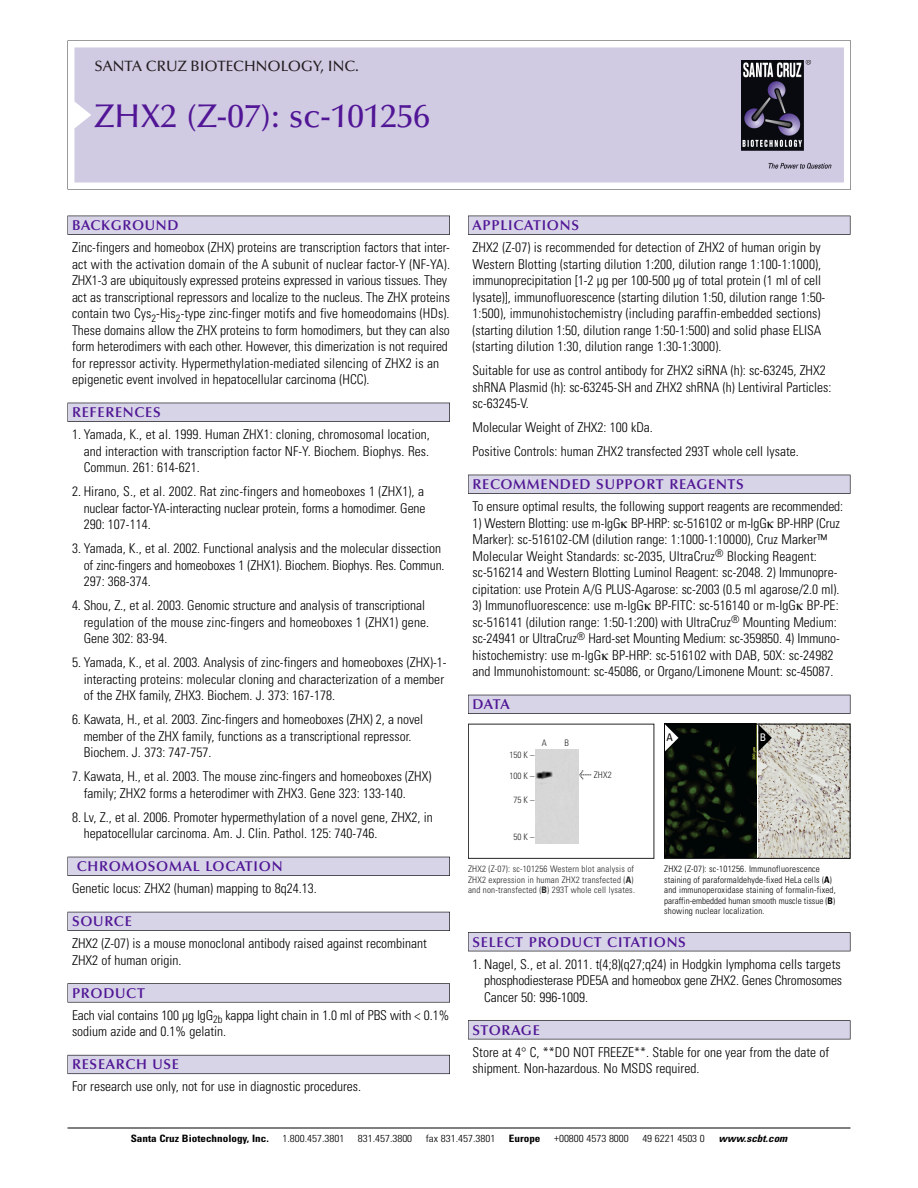
<style>
.page{position:relative;width:918px;height:1188px;background:#fff}
.page>*{position:absolute;margin:0;border:0;box-sizing:border-box;transform-origin:0 0}
.t1{font:500 33px "Optima";color:#511695}
.t2{font:500 15px "Optima";color:#231f20}
.t3{font:600 14.25px "Optima";letter-spacing:.05em;color:#511695}
.t4{font:300 condensed 13.5px/16.5px "Univers";color:#000}
.t5{font:condensed 10.5px "Univers";color:#000}
.t6{font:condensed 10.5px "Univers";color:#fff}
.t7{font:300 condensed 10.2px "Univers";color:#000;scale:1.1 1}
.t8{font:700 condensed 10.2px "Univers";color:#000;scale:1.1 1}
.t9{font:italic 700 condensed 10.2px "Univers";color:#000;scale:1.1 1}
.t10{font:300 condensed 9px/10.5px "Univers";letter-spacing:.02em;color:#000}
.t11{font:300 condensed 9px/10.5px "Univers";letter-spacing:.02em;color:#272526}
.s1{font-family:"Meta Plus";font-weight:400;font-stretch:normal;font-size:10.5px}
.s2{font-weight:700}
</style>
<div class="page">
<svg style="left:68px;top:40px;width:783px;height:149px"></svg>
<div style="left:74px;top:47px;width:770px;height:135px;background:#d1cae3"></div>
<img style="left:741px;top:60px;width:90px;height:108px">
<div style="left:68px;top:216px;width:382px;height:19px;background:#535256"></div>
<div style="left:68px;top:216px;width:381px;height:18px;background:#d7d4e8"></div>
<div style="left:68px;top:403px;width:382px;height:19px;background:#525156"></div>
<div style="left:68px;top:403px;width:381px;height:18px;background:#d7d4e8"></div>
<div style="left:68px;top:857px;width:382px;height:19px;background:#515057"></div>
<div style="left:68px;top:857px;width:381px;height:18px;background:#d7d4e8"></div>
<div style="left:68px;top:912px;width:382px;height:19px;background:#535259"></div>
<div style="left:68px;top:912px;width:381px;height:18px;background:#d7d4e8"></div>
<svg style="left:68px;top:983px;width:382px;height:20px"></svg>
<div style="left:68px;top:984px;width:381px;height:18px;background:#d7d4e8"></div>
<div style="left:68px;top:1055px;width:382px;height:19px;background:#64626c"></div>
<div style="left:68px;top:1055px;width:381px;height:18px;background:#d7d4e8"></div>
<div style="left:468px;top:216px;width:382px;height:19px;background:#535256"></div>
<div style="left:468px;top:216px;width:382px;height:18px;background:#d7d4e8"></div>
<div style="left:468px;top:475px;width:382px;height:19px;background:#525156"></div>
<div style="left:468px;top:475px;width:382px;height:18px;background:#d7d4e8"></div>
<div style="left:468px;top:695px;width:382px;height:19px;background:#515057"></div>
<div style="left:468px;top:695px;width:382px;height:18px;background:#d7d4e8"></div>
<div style="left:468px;top:932px;width:382px;height:19px;background:#515155"></div>
<div style="left:468px;top:933px;width:382px;height:18px;background:#d7d4e8"></div>
<div style="left:468px;top:1020px;width:382px;height:19px;background:#545357"></div>
<div style="left:468px;top:1021px;width:382px;height:18px;background:#d7d4e8"></div>
<hr style="left:68px;top:1128px;width:782px;height:1px;background:#000">
<img style="left:758px;top:726px;width:90px;height:131px">
<img style="left:666px;top:726px;width:90px;height:131px">
<div style="left:664px;top:724px;width:186px;height:135px;border:1px solid #000"></div>
<svg style="left:758px;top:724px;width:14px;height:27px"></svg>
<svg style="left:665px;top:724px;width:13px;height:27px"></svg>
<div style="left:468px;top:724px;width:186px;height:135px;border:1px solid #272526"></div>
<div style="left:536px;top:749px;width:42px;height:94px;background:#d7d7d7"></div>
<p class="t2" style="left:94px;top:60px;width:266px">SANTA CRUZ BIOTECHNOLOGY, INC.</p>
<p class="t1" style="left:94px;top:102px;width:337px">ZHX2 (Z-07): sc-101256</p>
<p class="t3" style="left:72px;top:219px;width:108px">BACKGROUND</p>
<p class="t4" style="left:72px;top:240px;width:379px">Zinc-fingers and homeobox (ZHX) proteins are transcription factors that inter&shy;act with the activation domain of the A subunit of nuclear factor-Y (NF-YA).<br>ZHX1-3 are ubiquitously expressed proteins expressed in various tissues. They act as transcriptional repressors and localize to the nucleus. The ZHX proteins contain two Cys<sub>2</sub>-His<sub>2</sub>-type zinc-finger motifs and five homeodomains (HDs).<br>These domains allow the ZHX proteins to form homodimers, but they can also form heterodimers with each other. However, this dimerization is not required for repressor activity. Hypermethylation-mediated silencing of ZHX2 is an epigenetic event involved in hepatocellular carcinoma (HCC).</p>
<p class="t3" style="left:72px;top:406px;width:90px">REFERENCES</p>
<p class="t4" style="left:84px;top:427px;width:348px;text-align:justify;text-indent:-12px">1. Yamada, K., et al. 1999. Human ZHX1: cloning, chromosomal location, and interaction with transcription factor NF-Y. Biochem. Biophys. Res.<br>Commun. 261: 614-621.</p>
<p class="t4" style="left:84px;top:484px;width:343px;text-align:justify;text-indent:-12px">2. Hirano, S., et al. 2002. Rat zinc-fingers and homeoboxes 1 (ZHX1), a nuclear factor-YA-interacting nuclear protein, forms a homodimer. Gene 290: 107-114.</p>
<p class="t4" style="left:84px;top:541px;width:362px;text-indent:-12px">3. Yamada, K., et al. 2002. Functional analysis and the molecular dissection of zinc-fingers and homeoboxes 1 (ZHX1). Biochem. Biophys. Res. Commun.<br>297: 368-374.</p>
<p class="t4" style="left:84px;top:598px;width:347px;text-indent:-12px">4. Shou, Z., et al. 2003. Genomic structure and analysis of transcriptional regulation of the mouse zinc-fingers and homeoboxes 1 (ZHX1) gene.<br>Gene 302: 83-94.</p>
<p class="t4" style="left:84px;top:655px;width:364px;text-indent:-12px">5. Yamada, K., et al. 2003. Analysis of zinc-fingers and homeoboxes (ZHX)-1- interacting proteins: molecular cloning and characterization of a member of the ZHX family, ZHX3. Biochem. J. 373: 167-178.</p>
<p class="t4" style="left:84px;top:712px;width:341px;text-indent:-12px">6. Kawata, H., et al. 2003. Zinc-fingers and homeoboxes (ZHX) 2, a novel member of the ZHX family, functions as a transcriptional repressor.<br>Biochem. J. 373: 747-757.</p>
<p class="t4" style="left:84px;top:769px;width:349px;text-indent:-12px">7. Kawata, H., et al. 2003. The mouse zinc-fingers and homeoboxes (ZHX) family; ZHX2 forms a heterodimer with ZHX3. Gene 323: 133-140.</p>
<p class="t4" style="left:84px;top:810px;width:351px;text-indent:-12px">8. Lv, Z., et al. 2006. Promoter hypermethylation of a novel gene, ZHX2, in hepatocellular carcinoma. Am. J. Clin. Pathol. 125: 740-746.</p>
<p class="t3" style="left:77px;top:860px;width:207px">CHROMOSOMAL LOCATION</p>
<p class="t4" style="left:72px;top:882px;width:246px">Genetic locus: ZHX2 (human) mapping to 8q24.13.</p>
<p class="t3" style="left:72px;top:915px;width:61px">SOURCE</p>
<p class="t4" style="left:72px;top:937px;width:356px">ZHX2 (Z-07) is a mouse monoclonal antibody raised against recombinant<br>ZHX2 of human origin.</p>
<p class="t3" style="left:72px;top:987px;width:74px">PRODUCT</p>
<p class="t4" style="left:72px;top:1008px;width:379px">Each vial contains 100 µg IgG<sub>2b</sub> kappa light chain in 1.0 ml of PBS with &lt; 0.1% sodium azide and 0.1% gelatin.</p>
<p class="t3" style="left:72px;top:1059px;width:109px">RESEARCH USE</p>
<p class="t4" style="left:72px;top:1080px;width:291px">For research use only, not for use in diagnostic procedures.</p>
<p class="t3" style="left:473px;top:219px;width:108px">APPLICATIONS</p>
<p class="t4" style="left:473px;top:240px;width:354px">ZHX2 (Z-07) is recommended for detection of ZHX2 of human origin by Western Blotting (starting dilution 1:200, dilution range 1:100-1:1000), immunoprecipitation [1-2 µg per 100-500 µg of total protein (1 ml of cell lysate)], immunofluorescence (starting dilution 1:50, dilution range 1:50- 1:500), immunohistochemistry (including paraffin-embedded sections) (starting dilution 1:50, dilution range 1:50-1:500) and solid phase ELISA (starting dilution 1:30, dilution range 1:30-1:3000).</p>
<p class="t4" style="left:473px;top:363px;width:360px">Suitable for use as control antibody for ZHX2 siRNA (h): sc-63245, ZHX2 shRNA Plasmid (h): sc-63245-SH and ZHX2 shRNA (h) Lentiviral Particles: sc-63245-V.</p>
<p class="t4" style="left:473px;top:420px;width:182px">Molecular Weight of ZHX2: 100 kDa.</p>
<p class="t4" style="left:473px;top:444px;width:328px">Positive Controls: human ZHX2 transfected 293T whole cell lysate.</p>
<p class="t3" style="left:473px;top:478px;width:273px">RECOMMENDED SUPPORT REAGENTS</p>
<p class="t4" style="left:473px;top:499px;width:372px">To ensure optimal results, the following support reagents are recommended:</p>
<p class="t4" style="left:473px;top:516px;width:369px">1) Western Blotting: use m-IgG BP-HRP: sc-516102 or m-IgG BP-HRP (Cruz Marker): sc-516102-CM (dilution range: 1:1000-1:10000), Cruz Marker™ Molecular Weight Standards: sc-2035, UltraCruz<sup>®</sup> Blocking Reagent: sc-516214 and Western Blotting Luminol Reagent: sc-2048. 2) Immunopre&shy;cipitation: use Protein A/G PLUS-Agarose: sc-2003 (0.5 ml agarose/2.0 ml).</p>
<p class="t4" style="left:473px;top:598px;width:369px">3) Immunofluorescence: use m-IgG BP-FITC: sc-516140 or m-IgG BP-PE: sc-516141 (dilution range: 1:50-1:200) with UltraCruz<sup>®</sup> Mounting Medium: sc-24941 or UltraCruz<sup>®</sup> Hard-set Mounting Medium: sc-359850. 4) Immuno&shy;histochemistry: use m-IgG BP-HRP: sc-516102 with DAB, 50X: sc-24982 and Immunohistomount: sc-45086, or Organo/Limonene Mount: sc-45087.</p>
<p class="t3" style="left:473px;top:698px;width:39px">DATA</p>
<p class="t11" style="left:542px;top:738px;width:7px">A</p>
<p class="t11" style="left:565px;top:738px;width:6px">B</p>
<p class="t11" style="left:510px;top:750px;width:26px">150 K –</p>
<p class="t11" style="left:510px;top:771px;width:26px">100 K –</p>
<p class="t11" style="left:514px;top:796px;width:22px">75 K –</p>
<p class="t11" style="left:514px;top:833px;width:22px">50 K –</p>
<p class="t11" style="left:579px;top:771px;width:34px"><span class="s1">&lt;</span> ZHX2</p>
<p class="t11" style="left:468px;top:865px;width:169px">ZHX2 (Z-07): sc-101256 Western blot analysis of<br>ZHX2 expression in human ZHX2 transfected (<span class="s2">A</span>) and non-transfected (<span class="s2">B</span>) 293T whole cell lysates.</p>
<p class="t5" style="left:667px;top:733px;width:8px">A</p>
<p class="t6" style="left:760px;top:733px;width:8px">B</p>
<p class="t10" style="left:664px;top:865px;width:173px">ZHX2 (Z-07): sc-101256. Immunofluorescence staining of paraformaldehyde-fixed HeLa cells (<span class="s2">A</span>) and immunoperoxidase staining of formalin-fixed, paraffin-embedded human smooth muscle tissue (<span class="s2">B</span>) showing nuclear localization.</p>
<p class="t3" style="left:473px;top:936px;width:215px">SELECT PRODUCT CITATIONS</p>
<p class="t4" style="left:484px;top:957px;width:359px;text-align:justify;text-indent:-12px">1. Nagel, S., et al. 2011. t(4;8)(q27;q24) in Hodgkin lymphoma cells targets phosphodiesterase PDE5A and homeobox gene ZHX2. Genes Chromosomes Cancer 50: 996-1009.</p>
<p class="t3" style="left:473px;top:1024px;width:69px">STORAGE</p>
<p class="t4" style="left:473px;top:1045px;width:358px">Store at 4° C, **DO NOT FREEZE**. Stable for one year from the date of shipment. Non-hazardous. No MSDS required.</p>
<p class="t8" style="left:131px;top:1135px;width:127px">Santa Cruz Biotechnology, Inc.</p>
<p class="t7" style="left:282px;top:1135px;width:58px">1.800.457.3801</p>
<p class="t7" style="left:358px;top:1135px;width:51px">831.457.3800</p>
<p class="t7" style="left:426px;top:1135px;width:65px">fax 831.457.3801</p>
<p class="t8" style="left:509px;top:1135px;width:30px">Europe</p>
<p class="t7" style="left:554px;top:1135px;width:69px">+00800 4573 8000</p>
<p class="t7" style="left:642px;top:1135px;width:58px">49 6221 4503 0</p>
<p class="t9" style="left:719px;top:1135px;width:66px">www.scbt.com</p>
</div>
